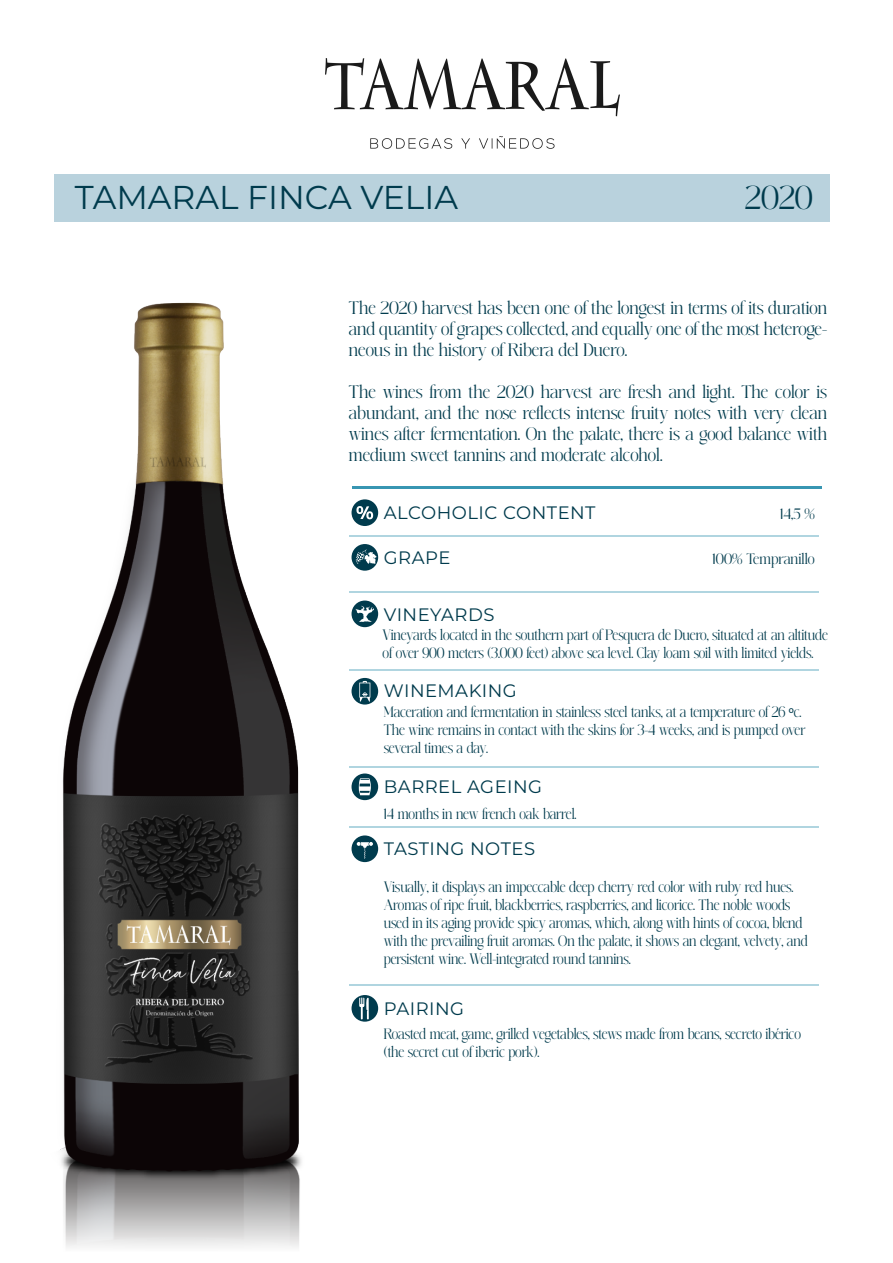
<style>
.page{position:relative;width:893px;height:1263px;background:#fff}
.page>*{position:absolute;margin:0;border:0;box-sizing:border-box;transform-origin:0 0}
.t1{font:33px "Montserrat";color:#003b4d}
.t2{font:33px "Perfectly Noted";color:#003b4d}
.t3{font:18px/21px "Perfectly Noted";color:#003b4d;text-align:justify}
.t4{font:18px "Montserrat";letter-spacing:.025em;color:#003b4d}
.t5{font:15px/18px "Perfectly Noted";letter-spacing:-.01em;color:#003b4d;scale:.95 1}
.t6{font:15px "Perfectly Noted";letter-spacing:-.01em;color:#003b4d}
.s1{font-family:"Myriad Pro"}
</style>
<div class="page">
<div style="left:55px;top:174px;width:775px;height:47px;background:#b9d2dd"></div>
<hr style="left:352px;top:486px;width:470px;height:3px;background:#3896b2">
<hr style="left:349px;top:535px;width:470px;height:1px;background:#3896b2">
<div style="left:352px;top:499px;width:26px;height:27px;background:#003b4d;border-radius:50%"></div>
<svg style="left:356px;top:506px;width:17px;height:13px"></svg>
<hr style="left:349px;top:591px;width:470px;height:2px;background:#3896b2">
<div style="left:352px;top:544px;width:26px;height:27px;background:#003b4d;border-radius:50%"></div>
<svg style="left:356px;top:549px;width:21px;height:15px"></svg>
<hr style="left:349px;top:984px;width:470px;height:1px;background:#3896b2">
<div style="left:352px;top:600px;width:26px;height:27px;background:#003b4d;border-radius:50%"></div>
<div style="left:352px;top:678px;width:26px;height:26px;background:#003b4d;border-radius:50%"></div>
<div style="left:352px;top:995px;width:26px;height:27px;background:#003b4d;border-radius:50%"></div>
<svg style="left:359px;top:997px;width:10px;height:23px"></svg>
<svg style="left:359px;top:680px;width:11px;height:22px"></svg>
<svg style="left:356px;top:606px;width:18px;height:16px"></svg>
<hr style="left:349px;top:669px;width:470px;height:2px;background:#3896b2">
<div style="left:352px;top:773px;width:26px;height:27px;background:#003b4d;border-radius:50%"></div>
<hr style="left:349px;top:766px;width:470px;height:1px;background:#3896b2">
<hr style="left:349px;top:826px;width:470px;height:2px;background:#3896b2">
<div style="left:352px;top:835px;width:26px;height:27px;background:#003b4d;border-radius:50%"></div>
<svg style="left:359px;top:778px;width:12px;height:17px"></svg>
<svg style="left:357px;top:842px;width:16px;height:17px"></svg>
<img style="left:60px;top:302px;width:242px;height:945px">
<img style="left:326px;top:58px;width:294px;height:91px">
<h1 class="t1" style="left:75px;top:174px;width:385px">TAMARAL FINCA VELIA</h1>
<h1 class="t2" style="left:745px;top:178px;width:69px">2020</h1>
<p class="t3" style="left:349px;top:297px;width:480px">The 2020 harvest has been one of the longest in terms of its duration and quantity of grapes collected, and equally one of the most heteroge&shy;neous in the history of Ribera del Duero.</p>
<p class="t3" style="left:349px;top:381px;width:480px">The wines from the 2020 harvest are fresh and light. The color is abundant, and the nose reflects intense fruity notes with very clean wines after fermentation. On the palate, there is a good balance with medium sweet tannins and moderate alcohol.</p>
<p class="t4" style="left:384px;top:501px;width:213px">ALCOHOLIC CONTENT</p>
<p class="t4" style="left:384px;top:545px;width:68px">GRAPE</p>
<p class="t6" style="left:712px;top:550px;width:104px">100% Tempranillo</p>
<p class="t6" style="left:780px;top:505px;width:36px">14,5 %</p>
<p class="t4" style="left:384px;top:602px;width:112px">VINEYARDS</p>
<p class="t5" style="left:383px;top:626px;width:470px">Vineyards located in the southern part of Pesquera de Duero, situated at an altitude of over 900 meters (3.000 feet) above sea level. Clay loam soil with limited yields.</p>
<p class="t4" style="left:384px;top:678px;width:134px">WINEMAKING</p>
<p class="t5" style="left:384px;top:703px;width:445px">Maceration and fermentation in stainless steel tanks, at a temperature of 26 <span class="s1">º</span>c.<br>The wine remains in contact with the skins for 3-4 weeks, and is pumped over several times a day.</p>
<p class="t4" style="left:384px;top:774px;width:160px">BARREL AGEING</p>
<p class="t5" style="left:384px;top:805px;width:204px">14 months in new french oak barrel.</p>
<p class="t4" style="left:384px;top:836px;width:153px">TASTING NOTES</p>
<p class="t5" style="left:384px;top:877px;width:448px">Visually, it displays an impeccable deep cherry red color with ruby red hues.<br>Aromas of ripe fruit, blackberries, raspberries, and licorice. The noble woods used in its aging provide spicy aromas, which, along with hints of cocoa, blend with the prevailing fruit aromas. On the palate, it shows an elegant, velvety, and persistent wine. Well-integrated round tannins.</p>
<p class="t4" style="left:384px;top:996px;width:82px">PAIRING</p>
<p class="t5" style="left:384px;top:1024px;width:440px">Roasted meat, game, grilled vegetables, stews made from beans, secreto ibérico (the secret cut of iberic pork).</p>
</div>
